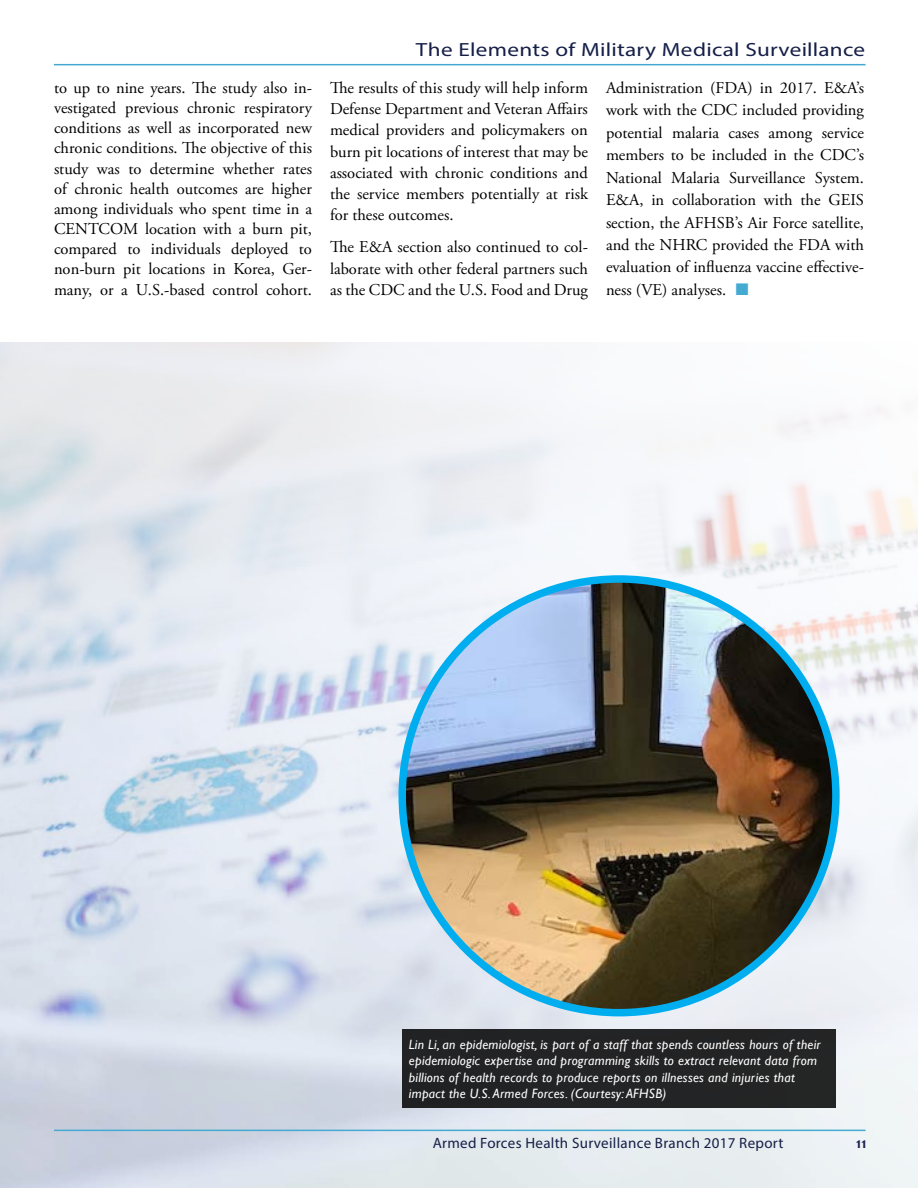
<style>
.page{position:relative;width:918px;height:1188px;background:#fff}
.page>*{position:absolute;margin:0;border:0;box-sizing:border-box;transform-origin:0 0}
.t1{font:19.2px "Myriad Pro";letter-spacing:.01em;color:#161f48;scale:1.21 1}
.Paragraph{font:16.5px/20.1px "Adobe Garamond Pro";color:#000;text-align:justify}
.t2{font:15px "Myriad Pro";letter-spacing:.02em;color:#161f48}
.t3{font:700 15px "Candara";color:#161f48}
.t4{font:italic 13.5px/16.2px "Gill Sans";letter-spacing:.02em;color:#fff}
.s1{font-family:"Times New Roman";font-size:25.5px;color:#45aad2}
</style>
<div class="page">
<hr style="left:54px;top:64px;width:812px;height:1px;background:#45aad2">
<img style="left:0;top:342px;width:918px;height:846px">
<img style="left:402px;top:579px;width:434px;height:434px;border-radius:217px">
<hr style="left:54px;top:1130px;width:812px;height:1px;background:#45aad2">
<div style="left:402px;top:1029px;width:434px;height:79px;background:#232325"></div>
<p class="t1" style="left:416px;top:38px;width:373px">The Elements of Military Medical Surveillance</p>
<p class="Paragraph" style="left:54px;top:78px;width:260px">to up to nine years. The study also in&shy;vestigated previous chronic respiratory conditions as well as incorporated new chronic conditions. The objective of this study was to determine whether rates of chronic health outcomes are higher among individuals who spent time in a CENTCOM location with a burn pit, compared to individuals deployed to non-burn pit locations in Korea, Ger&shy;many, or a U.S.-based control cohort.</p>
<p class="Paragraph" style="left:330px;top:78px;width:260px;line-height:21.3px">The results of this study will help inform Defense Department and Veteran Affairs medical providers and policymakers on burn pit locations of interest that may be associated with chronic conditions and the service members potentially at risk for these outcomes.</p>
<p class="Paragraph" style="left:330px;top:237px;width:259px;line-height:21.3px">The E&amp;A section also continued to col&shy;laborate with other federal partners such as the CDC and the U.S. Food and Drug</p>
<p class="Paragraph" style="left:606px;top:77px;width:260px;line-height:22.5px">Administration (FDA) in 2017. E&amp;A’s work with the CDC included providing potential malaria cases among service members to be included in the CDC’s National Malaria Surveillance System.<br>E&amp;A, in collaboration with the GEIS section, the AFHSB’s Air Force satellite, and the NHRC provided the FDA with evaluation of influenza vaccine effective&shy;ness (VE) analyses. <span class="s1">■</span></p>
<p class="t4" style="left:409px;top:1037px;width:413px">Lin Li, an epidemiologist, is part of a staff that spends countless hours of their epidemiologic expertise and programming skills to extract relevant data from billions of health records to produce reports on illnesses and injuries that impact the U.S. Armed Forces. (Courtesy: AFHSB)</p>
<p class="t2" style="left:433px;top:1133px;width:352px">Armed Forces Health Surveillance Branch 2017 Report</p>
<p class="t3" style="left:856px;top:1133px;width:12px">11</p>
</div>
